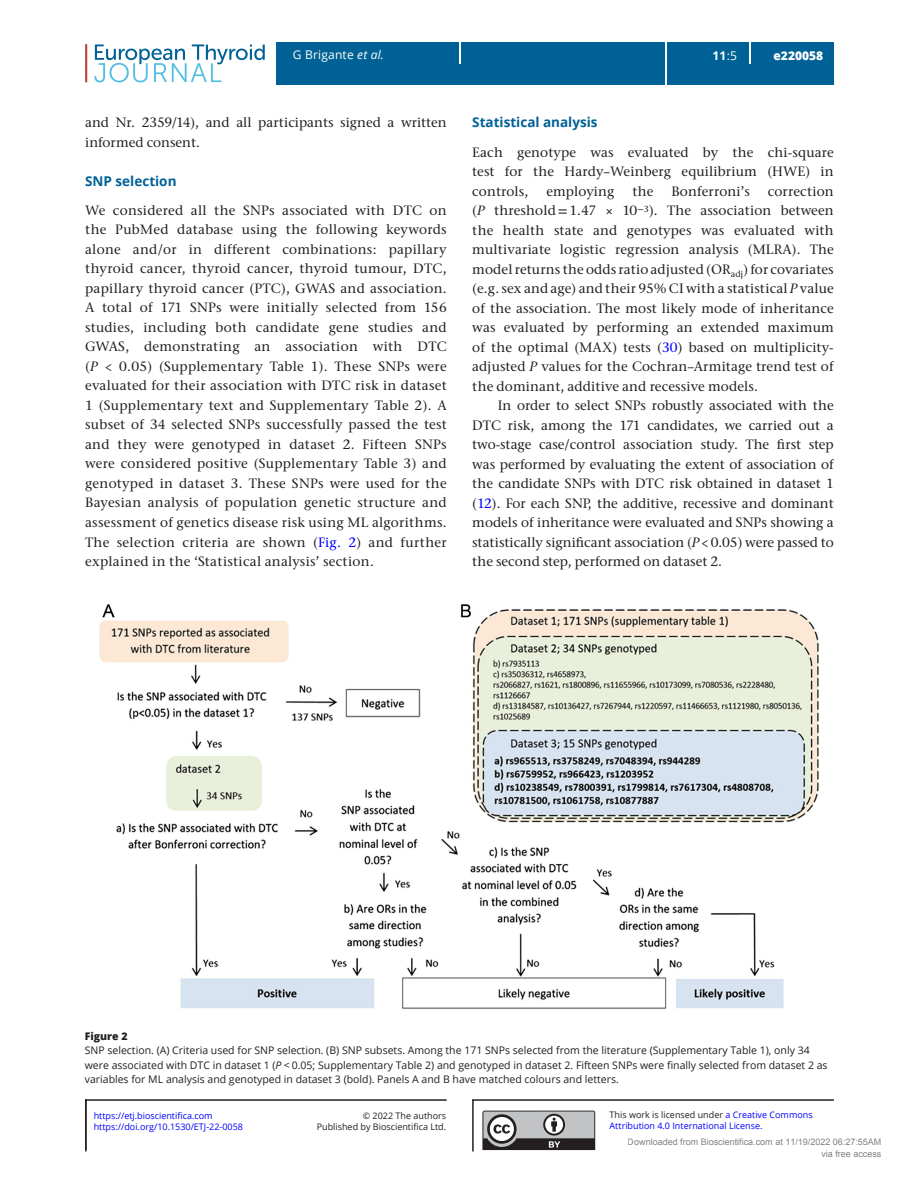
<style>
.page{position:relative;width:919px;height:1187px;background:#fff}
.page>*{position:absolute;margin:0;border:0;box-sizing:border-box;transform-origin:0 0}
.TXT{font:500 13.5px/19.5px "Stone Serif ITC Pro";letter-spacing:.01em;color:#231f20;text-align:justify}
.TXI{font:500 13.5px/19.5px "Stone Serif ITC Pro";color:#231f20}
.t1{font:700 13.5px "Open Sans";color:#006196}
.t2{font:12px "Open Sans";letter-spacing:.015em;color:#fff}
.t3{font:800 12px "Open Sans";color:#fff}
.t4{font:700 12px "Open Sans";color:#fff}
.FC{font:10.5px/14.7px "Open Sans";color:#231f20}
.FC-2{font:800 10.5px "Open Sans";color:#231f20}
.t5{font:9px/11.2px "Open Sans";color:#00f}
.t6{font:9px/12px "Arial";color:rgb(0 0 0/.5);text-align:right}
.t7{font:9px/11.2px "Open Sans";color:#231f20;text-align:right}
.s1{font-style:italic}
.s2{font-weight:400}
.s3{color:#00f}
.s4{font-family:"STIX Two Text"}
.s5{color:#231f20}
</style>
<div class="page">
<div style="left:276px;top:42px;width:557px;height:43px;background:#006196"></div>
<svg style="left:94px;top:44px;width:171px;height:38px"></svg>
<hr style="left:85px;top:44px;width:2px;height:38px;background:#b7402f">
<svg style="left:459px;top:42px;width:1px;height:22px"></svg>
<hr style="left:665px;top:42px;width:1px;height:43px;background:#fff">
<svg style="left:749px;top:42px;width:1px;height:22px"></svg>
<img style="left:99px;top:604px;width:720px;height:405px">
<svg style="left:482px;top:1110px;width:113px;height:39px;background:#919091"></svg>
<hr style="left:85px;top:1099px;width:361px;height:1px;background:#231f20">
<hr style="left:85px;top:1099px;width:2px;height:52px;background:#231f20">
<hr style="left:472px;top:1099px;width:1px;height:52px;background:#231f20">
<hr style="left:472px;top:1099px;width:361px;height:1px;background:#231f20">
<p class="t2" style="left:293px;top:47px;width:92px">G Brigante <span class="s1">et al.</span></p>
<p class="t4" style="left:712px;top:47px;width:26px">11<span class="s2">:5</span></p>
<p class="t3" style="left:773px;top:46px;width:51px">e220058</p>
<p class="TXI" style="left:85px;top:113px;width:363px">and Nr. 2359/14), and all participants signed a written informed consent.</p>
<h2 class="t1" style="left:85px;top:171px;width:93px">SNP selection</h2>
<p class="TXT" style="left:85px;top:200px;width:363px">We considered all the SNPs associated with DTC on the PubMed database using the following keywords alone and/or in different combinations: papillary thyroid cancer, thyroid cancer, thyroid tumour, DTC, papillary thyroid cancer (PTC), GWAS and association.<br>A total of 171 SNPs were initially selected from 156 studies, including both candidate gene studies and GWAS, demonstrating an association with DTC (<span class="s1">P</span> &lt; 0.05) (Supplementary Table 1). These SNPs were evaluated for their association with DTC risk in dataset 1 (Supplementary text and Supplementary Table 2). A subset of 34 selected SNPs successfully passed the test and they were genotyped in dataset 2. Fifteen SNPs were considered positive (Supplementary Table 3) and genotyped in dataset 3. These SNPs were used for the Bayesian analysis of population genetic structure and assessment of genetics disease risk using ML algorithms.<br>The selection criteria are shown (<span class="s3">Fig. 2</span>) and further explained in the ‘Statistical analysis’ section.</p>
<h2 class="t1" style="left:472px;top:113px;width:127px">Statistical analysis</h2>
<p class="TXT" style="left:472px;top:142px;width:363px">Each genotype was evaluated by the chi-square test for the Hardy–Weinberg equilibrium (HWE) in controls,</p>
<p class="TXT" style="left:546px;top:181px;width:70px">employing</p>
<p class="TXT" style="left:632px;top:181px;width:23px">the</p>
<p class="TXT" style="left:671px;top:181px;width:80px">Bonferroni’s</p>
<p class="TXT" style="left:472px;top:181px;width:363px;text-indent:295px">correction (<span class="s1">P</span> threshold<span class="s4">=</span>1.47 × 10<sup>−</sup><sup>3</sup>). The association between the health state and genotypes was evaluated with multivariate logistic regression analysis (MLRA). The model returns the odds ratio adjusted (OR<sub>adj</sub>) for covariates (e.g. sex and age) and their 95% CI with a statistical <span class="s1">P</span> value of the association. The most likely mode of inheritance was evaluated by performing an extended maximum of the optimal (MAX) tests (<span class="s3">30</span>) based on multiplicity&shy;adjusted <span class="s1">P</span> values for the Cochran–Armitage trend test of the dominant, additive and recessive models.</p>
<p class="TXI" style="left:472px;top:396px;width:363px;text-align:justify;text-indent:26px">In order to select SNPs robustly associated with the DTC risk, among the 171 candidates, we carried out a two-stage case/control association study. The first step was performed by evaluating the extent of association of the candidate SNPs with DTC risk obtained in dataset 1 (<span class="s3">12</span>). For each SNP, the additive, recessive and dominant models of inheritance were evaluated and SNPs showing a statistically significant association (<span class="s1">P</span>&lt;0.05) were passed to the second step, performed on dataset 2.</p>
<p class="FC-2" style="left:85px;top:1027px;width:44px">Figure 2</p>
<p class="FC" style="left:85px;top:1042px;width:744px">SNP selection. (A) Criteria used for SNP selection. (B) SNP subsets. Among the 171 SNPs selected from the literature (Supplementary Table 1), only 34 were associated with DTC in dataset 1 (<span class="s1">P</span> &lt; 0.05; Supplementary Table 2) and genotyped in dataset 2. Fifteen SNPs were finally selected from dataset 2 as variables for ML analysis and genotyped in dataset 3 (bold). Panels A and B have matched colours and letters.</p>
<p class="t5" style="left:94px;top:1121px;width:151px">https://doi.org/10.1530/ETJ-22-0058</p>
<p class="t5" style="left:94px;top:1109px;width:120px">https://etj.bioscientifica.com</p>
<p class="t7" style="left:317px;top:1109px;width:131px">© 2022 The authors<br>Published by Bioscientifica Ltd.</p>
<p class="t5" style="left:609px;top:1108px;width:204px"><span class="s5">This work is licensed under</span> a Creative Commons<br>Attribution 4.0 International License.</p>
<p class="t6" style="left:627px;top:1135px;width:255px">Downloaded from Bioscientifica.com at 11/19/2022 06:27:55AM via free access</p>
</div>
